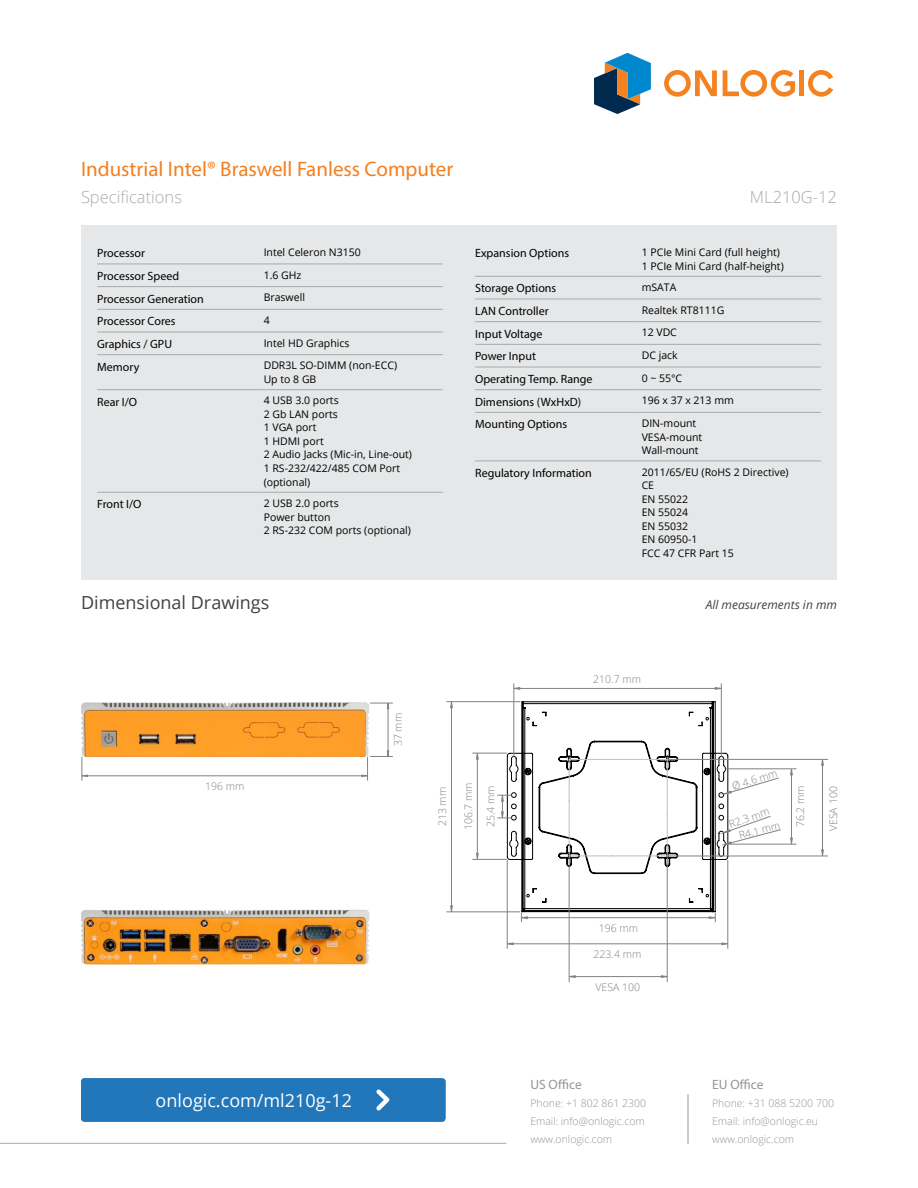
<style>
.page{position:relative;width:918px;height:1188px;background:#fff}
.page>*{position:absolute;margin:0;border:0;box-sizing:border-box;transform-origin:0 0}
.t1{font:21px "Myriad Pro";color:#f28021}
.t2{font:18px "Open Sans";color:#fff}
.t3{font:18px "Open Sans";color:#414042}
.t4{font:300 16.5px "Open Sans";color:#a8aaad}
.t5{font:300 16.5px "Open Sans";color:#a7a9ac}
.t6{font:13.5px "Myriad Pro";color:#939598}
.t7{font:12px "Myriad Pro";color:#000}
.t8{font:italic 12px "Open Sans";color:#414042}
.t9{font:10.5px/13.5px "Open Sans";color:#000}
.t10{font:300 10.5px/18px "Open Sans";color:#939598}
.t11{font:300 10.5px/22.4px "Open Sans";color:#808285}
</style>
<div class="page">
<div style="left:81px;top:225px;width:378px;height:355px;background:#e6e7e8"></div>
<svg style="left:97px;top:263px;width:346px;height:229px"></svg>
<div style="left:258px;top:390px;width:185px;height:102px;background:#e6e7e8"></div>
<hr style="left:97px;top:264px;width:161px;height:1px;background:#a7a9ac">
<hr style="left:258px;top:264px;width:185px;height:1px;background:#a7a9ac">
<hr style="left:97px;top:286px;width:161px;height:1px;background:#a7a9ac">
<hr style="left:258px;top:286px;width:185px;height:1px;background:#a7a9ac">
<hr style="left:97px;top:309px;width:161px;height:1px;background:#a7a9ac">
<hr style="left:258px;top:309px;width:185px;height:1px;background:#a7a9ac">
<hr style="left:97px;top:332px;width:161px;height:1px;background:#a7a9ac">
<hr style="left:97px;top:354px;width:161px;height:1px;background:#a7a9ac">
<hr style="left:97px;top:389px;width:161px;height:1px;background:#a7a9ac">
<hr style="left:258px;top:332px;width:185px;height:1px;background:#a7a9ac">
<hr style="left:258px;top:354px;width:185px;height:1px;background:#a7a9ac">
<hr style="left:258px;top:389px;width:185px;height:1px;background:#a7a9ac">
<hr style="left:97px;top:492px;width:161px;height:1px;background:#a7a9ac">
<hr style="left:258px;top:492px;width:185px;height:1px;background:#a7a9ac">
<div style="left:459px;top:225px;width:378px;height:355px;background:#e6e7e8"></div>
<svg style="left:475px;top:275px;width:346px;height:186px"></svg>
<div style="left:636px;top:276px;width:185px;height:23px;background:#e6e7e8"></div>
<hr style="left:475px;top:276px;width:161px;height:1px;background:#a7a9ac">
<hr style="left:475px;top:299px;width:161px;height:1px;background:#a7a9ac">
<hr style="left:636px;top:276px;width:185px;height:1px;background:#a7a9ac">
<hr style="left:636px;top:299px;width:185px;height:1px;background:#a7a9ac">
<hr style="left:475px;top:321px;width:161px;height:1px;background:#a7a9ac">
<hr style="left:475px;top:344px;width:161px;height:1px;background:#a7a9ac">
<hr style="left:475px;top:367px;width:161px;height:1px;background:#a7a9ac">
<hr style="left:475px;top:389px;width:161px;height:1px;background:#a7a9ac">
<hr style="left:636px;top:321px;width:185px;height:1px;background:#a7a9ac">
<hr style="left:636px;top:344px;width:185px;height:1px;background:#a7a9ac">
<hr style="left:636px;top:367px;width:185px;height:1px;background:#a7a9ac">
<hr style="left:636px;top:389px;width:185px;height:1px;background:#a7a9ac">
<hr style="left:475px;top:412px;width:161px;height:1px;background:#a7a9ac">
<hr style="left:636px;top:412px;width:185px;height:1px;background:#a7a9ac">
<hr style="left:475px;top:461px;width:161px;height:1px;background:#a7a9ac">
<hr style="left:636px;top:461px;width:185px;height:1px;background:#a7a9ac">
<img style="left:81px;top:910px;width:288px;height:54px">
<hr style="left:388px;top:707px;width:1px;height:44px;background:#808285">
<svg style="left:369px;top:702px;width:24px;height:7px"></svg>
<hr style="left:86px;top:775px;width:276px;height:1px;background:#808285">
<svg style="left:361px;top:750px;width:32px;height:30px"></svg>
<svg style="left:81px;top:757px;width:7px;height:23px"></svg>
<img style="left:81px;top:702px;width:288px;height:55px">
<hr style="left:728px;top:860px;width:1px;height:89px;background:#808285">
<hr style="left:507px;top:860px;width:1px;height:89px;background:#808285">
<hr style="left:511px;top:944px;width:212px;height:1px;background:#808285">
<svg style="left:721px;top:942px;width:7px;height:3px"></svg>
<svg style="left:507px;top:942px;width:7px;height:3px"></svg>
<hr style="left:473px;top:859px;width:34px;height:1px;background:#808285">
<hr style="left:473px;top:753px;width:34px;height:1px;background:#808285">
<hr style="left:477px;top:758px;width:1px;height:97px;background:#808285">
<svg style="left:476px;top:853px;width:3px;height:7px"></svg>
<svg style="left:476px;top:753px;width:3px;height:7px"></svg>
<hr style="left:447px;top:912px;width:73px;height:1px;background:#808285">
<hr style="left:447px;top:701px;width:73px;height:1px;background:#808285">
<hr style="left:451px;top:706px;width:1px;height:201px;background:#808285">
<svg style="left:450px;top:905px;width:3px;height:7px"></svg>
<svg style="left:450px;top:701px;width:3px;height:7px"></svg>
<hr style="left:726px;top:769px;width:70px;height:1px;background:#808285">
<hr style="left:726px;top:844px;width:70px;height:1px;background:#808285">
<hr style="left:791px;top:774px;width:1px;height:65px;background:#808285">
<svg style="left:790px;top:768px;width:3px;height:7px"></svg>
<svg style="left:790px;top:838px;width:3px;height:6px"></svg>
<hr style="left:514px;top:684px;width:1px;height:72px;background:#808285">
<hr style="left:721px;top:684px;width:1px;height:72px;background:#808285">
<hr style="left:517px;top:688px;width:200px;height:1px;background:#808285">
<svg style="left:513px;top:687px;width:7px;height:3px"></svg>
<svg style="left:715px;top:687px;width:7px;height:3px"></svg>
<hr style="left:572px;top:976px;width:90px;height:1px;background:#808285">
<svg style="left:661px;top:975px;width:6px;height:3px"></svg>
<svg style="left:570px;top:975px;width:6px;height:3px"></svg>
<hr style="left:667px;top:856px;width:1px;height:126px;background:#808285">
<hr style="left:569px;top:856px;width:1px;height:126px;background:#808285">
<hr style="left:822px;top:764px;width:1px;height:89px;background:#808285">
<svg style="left:821px;top:760px;width:3px;height:6px"></svg>
<svg style="left:821px;top:849px;width:3px;height:7px"></svg>
<hr style="left:667px;top:759px;width:161px;height:1px;background:#808285">
<hr style="left:667px;top:856px;width:161px;height:1px;background:#808285">
<svg style="left:498px;top:701px;width:283px;height:221px"></svg>
<div style="left:81px;top:1078px;width:365px;height:44px;background:#27b;border-radius:4px"></div>
<svg style="left:376px;top:1089px;width:14px;height:22px"></svg>
<hr style="left:0;top:1143px;width:506px;height:1px;background:#a7a9ac">
<hr style="left:688px;top:1094px;width:1px;height:50px;background:#939598">
<div style="left:799px;top:70px;width:5px;height:26px;background:#f58220"></div>
<svg style="left:664px;top:70px;width:53px;height:27px"></svg>
<svg style="left:723px;top:70px;width:72px;height:27px"></svg>
<svg style="left:808px;top:70px;width:25px;height:27px"></svg>
<svg style="left:594px;top:53px;width:57px;height:61px"></svg>
<h1 class="t1" style="left:81px;top:156px;width:374px">Industrial Intel® Braswell Fanless Computer</h1>
<h3 class="t4" style="left:81px;top:186px;width:103px">Specifications</h3>
<h3 class="t5" style="left:750px;top:186px;width:89px">ML210G-12</h3>
<p class="t7" style="left:97px;top:246px;width:49px">Processor</p>
<p class="t9" style="left:264px;top:245px;width:99px">Intel Celeron N3150</p>
<p class="t7" style="left:97px;top:268px;width:83px">Processor Speed</p>
<p class="t9" style="left:264px;top:268px;width:39px">1.6 GHz</p>
<p class="t7" style="left:97px;top:291px;width:108px">Processor Generation</p>
<p class="t9" style="left:264px;top:291px;width:43px">Braswell</p>
<p class="t7" style="left:97px;top:314px;width:80px">Processor Cores</p>
<p class="t9" style="left:264px;top:313px;width:8px">4</p>
<p class="t7" style="left:97px;top:336px;width:76px">Graphics / GPU</p>
<p class="t9" style="left:264px;top:336px;width:87px">Intel HD Graphics</p>
<p class="t7" style="left:97px;top:359px;width:44px">Memory</p>
<p class="t9" style="left:264px;top:359px;width:135px">DDR3L SO-DIMM (non-ECC)<br>Up to 8 GB</p>
<p class="t7" style="left:97px;top:394px;width:42px">Rear I/O</p>
<p class="t9" style="left:264px;top:394px;width:150px">4 USB 3.0 ports<br>2 Gb LAN ports<br>1 VGA port<br>1 HDMI port<br>2 Audio Jacks (Mic-in, Line-out)<br>1 RS-232/422/485 COM Port (optional)</p>
<p class="t7" style="left:97px;top:497px;width:46px">Front I/O</p>
<p class="t9" style="left:264px;top:496px;width:149px">2 USB 2.0 ports<br>Power button<br>2 RS-232 COM ports (optional)</p>
<p class="t7" style="left:475px;top:246px;width:95px">Expansion Options</p>
<p class="t9" style="left:642px;top:245px;width:144px">1 PCIe Mini Card (full height)<br>1 PCIe Mini Card (half-height)</p>
<p class="t7" style="left:475px;top:281px;width:83px">Storage Options</p>
<p class="t9" style="left:642px;top:280px;width:36px">mSATA</p>
<p class="t7" style="left:475px;top:303px;width:75px">LAN Controller</p>
<p class="t9" style="left:642px;top:303px;width:84px">Realtek RT8111G</p>
<p class="t7" style="left:475px;top:326px;width:69px">Input Voltage</p>
<p class="t9" style="left:642px;top:326px;width:37px">12 VDC</p>
<p class="t7" style="left:475px;top:349px;width:62px">Power Input</p>
<p class="t9" style="left:642px;top:348px;width:38px">DC jack</p>
<p class="t7" style="left:475px;top:372px;width:119px">Operating Temp. Range</p>
<p class="t9" style="left:642px;top:371px;width:42px">0 ~ 55°C</p>
<p class="t7" style="left:475px;top:394px;width:108px">Dimensions (WxHxD)</p>
<p class="t9" style="left:642px;top:394px;width:94px">196 x 37 x 213 mm</p>
<p class="t7" style="left:475px;top:417px;width:94px">Mounting Options</p>
<p class="t9" style="left:642px;top:416px;width:62px">DIN-mount<br>VESA-mount<br>Wall-mount</p>
<p class="t7" style="left:475px;top:465px;width:118px">Regulatory Information</p>
<p class="t9" style="left:642px;top:465px;width:148px">2011/65/EU (RoHS 2 Directive)<br>CE<br>EN 55022<br>EN 55024<br>EN 55032<br>EN 60950-1<br>FCC 47 CFR Part 15</p>
<h2 class="t3" style="left:81px;top:590px;width:190px">Dimensional Drawings</h2>
<p class="t8" style="left:706px;top:597px;width:133px">All measurements in mm</p>
<p class="t11" style="left:387px;top:746px;width:35px;rotate:-90deg">37 mm</p>
<p class="t11" style="left:593px;top:668px;width:49px">210.7 mm</p>
<p class="t11" style="left:205px;top:774px;width:41px">196 mm</p>
<h2 class="t2" style="left:156px;top:1088px;width:198px">onlogic.com/ml210g-12</h2>
<h2 class="t2" style="left:201px;top:1088px;width:138px">onl gic.com/sku</h2>
<p class="t11" style="left:729px;top:775px;width:48px;rotate:-16deg">Ø 4.6 mm</p>
<p class="t11" style="left:726px;top:814px;width:43px;rotate:-19deg">R2.3 mm</p>
<p class="t11" style="left:431px;top:826px;width:41px;rotate:-90deg">213 mm</p>
<p class="t11" style="left:457px;top:830px;width:49px;rotate:-90deg">106.7 mm<br>25.4 mm</p>
<p class="t11" style="left:789px;top:827px;width:43px;rotate:-90deg">76.2 mm</p>
<p class="t11" style="left:736px;top:825px;width:43px;rotate:-15deg">R4.1 mm</p>
<p class="t11" style="left:822px;top:831px;width:46px;rotate:-90deg">VESA 100</p>
<p class="t11" style="left:599px;top:916px;width:41px">196 mm</p>
<p class="t11" style="left:594px;top:942px;width:49px">223.4 mm</p>
<p class="t11" style="left:596px;top:976px;width:46px">VESA 100</p>
<p class="t6" style="left:530px;top:1076px;width:53px">US Office</p>
<p class="t10" style="left:530px;top:1093px;width:117px">Phone: +1 802 861 2300<br>Email: info@onlogic.com www.onlogic.com</p>
<p class="t6" style="left:712px;top:1076px;width:53px">EU Office</p>
<p class="t10" style="left:712px;top:1093px;width:123px">Phone: +31 088 5200 700<br>Email: info@onlogic.eu www.onlogic.com</p>
</div>
